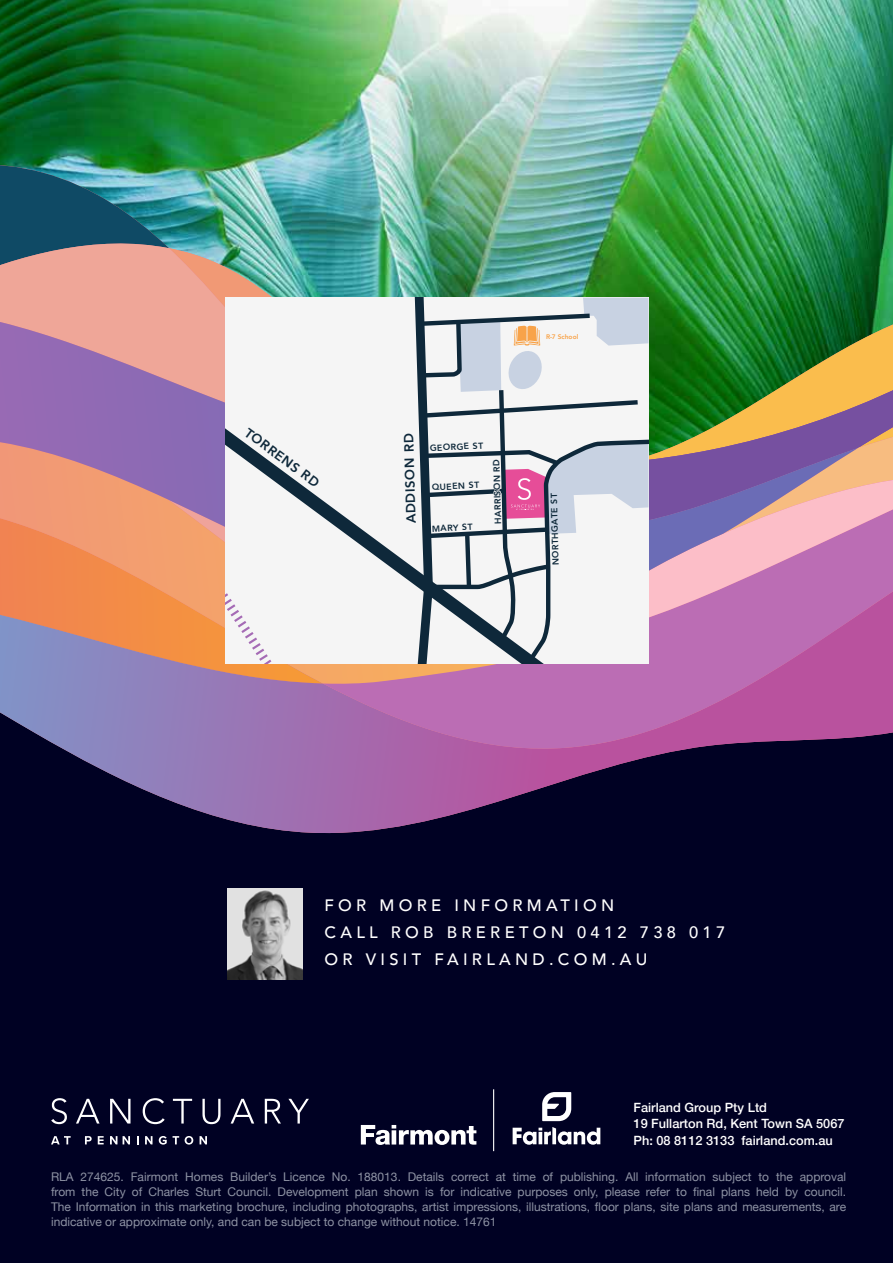
<style>
.page{position:relative;width:893px;height:1263px;background:#fff}
.page>*{position:absolute;margin:0;border:0;box-sizing:border-box;transform-origin:0 0}
.t1{font:500 16.5px/27px "Avenir";letter-spacing:.26em;color:#fff}
.t2{font:800 13.2px "Avenir";color:#0e283a}
.t3{font:500 12.75px/16.5px "Helvetica Neue";color:#fff}
.t4{font:12px/15px "Helvetica Neue";color:#8e93a4;text-align:justify}
.t5{font:800 8.85px "Avenir";color:#0e283a}
.t6{font:800 6.6px "Avenir";color:#f8a349}
</style>
<div class="page">
<div style="left:0;top:663px;width:893px;height:600px;background:#000123"></div>
<img style="left:228px;top:888px;width:75px;height:92px">
<img style="left:0;top:0;width:893px;height:165px">
<img style="left:169px;top:165px;width:724px;height:133px">
<svg style="left:0;top:684px;width:676px;height:150px"></svg>
<img style="left:344px;top:248px;width:146px;height:50px">
<svg style="left:627px;top:291px;width:266px;height:46px"></svg>
<svg style="left:858px;top:337px;width:35px;height:79px;fill:#fabd4d"></svg>
<img style="left:0;top:157px;width:169px;height:77px">
<svg style="left:323px;top:644px;width:570px;height:107px;fill:#bb6db0"></svg>
<img style="left:0;top:234px;width:344px;height:88px">
<svg style="left:858px;top:416px;width:35px;height:54px"></svg>
<svg style="left:0;top:613px;width:578px;height:71px"></svg>
<svg style="left:649px;top:470px;width:244px;height:174px;fill:#bb6db4"></svg>
<svg style="left:0;top:322px;width:858px;height:291px"></svg>
<div style="left:225px;top:298px;width:190px;height:365px;background:#f5f5f5"></div>
<svg style="left:415px;top:298px;width:233px;height:365px"></svg>
<svg style="left:542px;top:1092px;width:29px;height:29px"></svg>
<svg style="left:513px;top:1127px;width:87px;height:18px"></svg>
<svg style="left:361px;top:1125px;width:115px;height:20px"></svg>
<hr style="left:493px;top:1089px;width:1px;height:62px;background:#fff">
<svg style="left:51px;top:1098px;width:16px;height:26px"></svg>
<svg style="left:76px;top:1099px;width:24px;height:24px"></svg>
<svg style="left:110px;top:1099px;width:21px;height:24px"></svg>
<svg style="left:143px;top:1098px;width:22px;height:26px"></svg>
<svg style="left:173px;top:1099px;width:19px;height:24px"></svg>
<svg style="left:202px;top:1099px;width:19px;height:25px"></svg>
<svg style="left:231px;top:1099px;width:23px;height:24px"></svg>
<svg style="left:265px;top:1099px;width:16px;height:24px"></svg>
<svg style="left:288px;top:1099px;width:21px;height:24px"></svg>
<svg style="left:51px;top:1136px;width:20px;height:8px"></svg>
<svg style="left:85px;top:1136px;width:7px;height:8px"></svg>
<svg style="left:98px;top:1136px;width:6px;height:8px"></svg>
<svg style="left:110px;top:1136px;width:7px;height:8px"></svg>
<svg style="left:123px;top:1136px;width:7px;height:8px"></svg>
<svg style="left:145px;top:1136px;width:8px;height:8px"></svg>
<svg style="left:159px;top:1136px;width:8px;height:8px"></svg>
<svg style="left:173px;top:1136px;width:6px;height:8px"></svg>
<svg style="left:185px;top:1136px;width:8px;height:8px"></svg>
<svg style="left:200px;top:1136px;width:7px;height:8px"></svg>
<p class="t2" style="left:252px;top:423px;width:91px;rotate:36deg">TORRENS RD</p>
<p class="t2" style="left:401px;top:524px;width:92px;rotate:-92deg">ADDISON RD</p>
<p class="t5" style="left:429px;top:441px;width:55px;rotate:-3deg">GEORGE ST</p>
<p class="t5" style="left:431px;top:480px;width:49px;rotate:-3deg">QUEEN ST</p>
<p class="t5" style="left:431px;top:522px;width:42px;rotate:-3deg">MARY ST</p>
<p class="t5" style="left:491px;top:524px;width:66px;rotate:-92deg">HARRISON RD</p>
<p class="t6" style="left:546px;top:332px;width:34px">R-7 School</p>
<p class="t5" style="left:549px;top:566px;width:74px;rotate:-92deg">NORTHGATE ST</p>
<h1 class="t1" style="left:324px;top:891px;width:402px">FOR MORE INFORMATION<br>CALL ROB BRERETON 0412 738 017<br>OR VISIT FAIRLAND.COM.AU</h1>
<p class="t3" style="left:634px;top:1098px;width:212px">Fairland Group Pty Ltd<br>19 Fullarton Rd, Kent Town SA 5067<br>Ph: 08 8112 3133 fairland.com.au</p>
<p class="t4" style="left:51px;top:1170px;width:797px">RLA 274625. Fairmont Homes Builder’s Licence No. 188013. Details correct at time of publishing. All information subject to the approval from the City of Charles Sturt Council. Development plan shown is for indicative purposes only, please refer to final plans held by council.<br>The Information in this marketing brochure, including photographs, artist impressions, illustrations, floor plans, site plans and measurements, are indicative or approximate only, and can be subject to change without notice. 14761</p>
</div>
